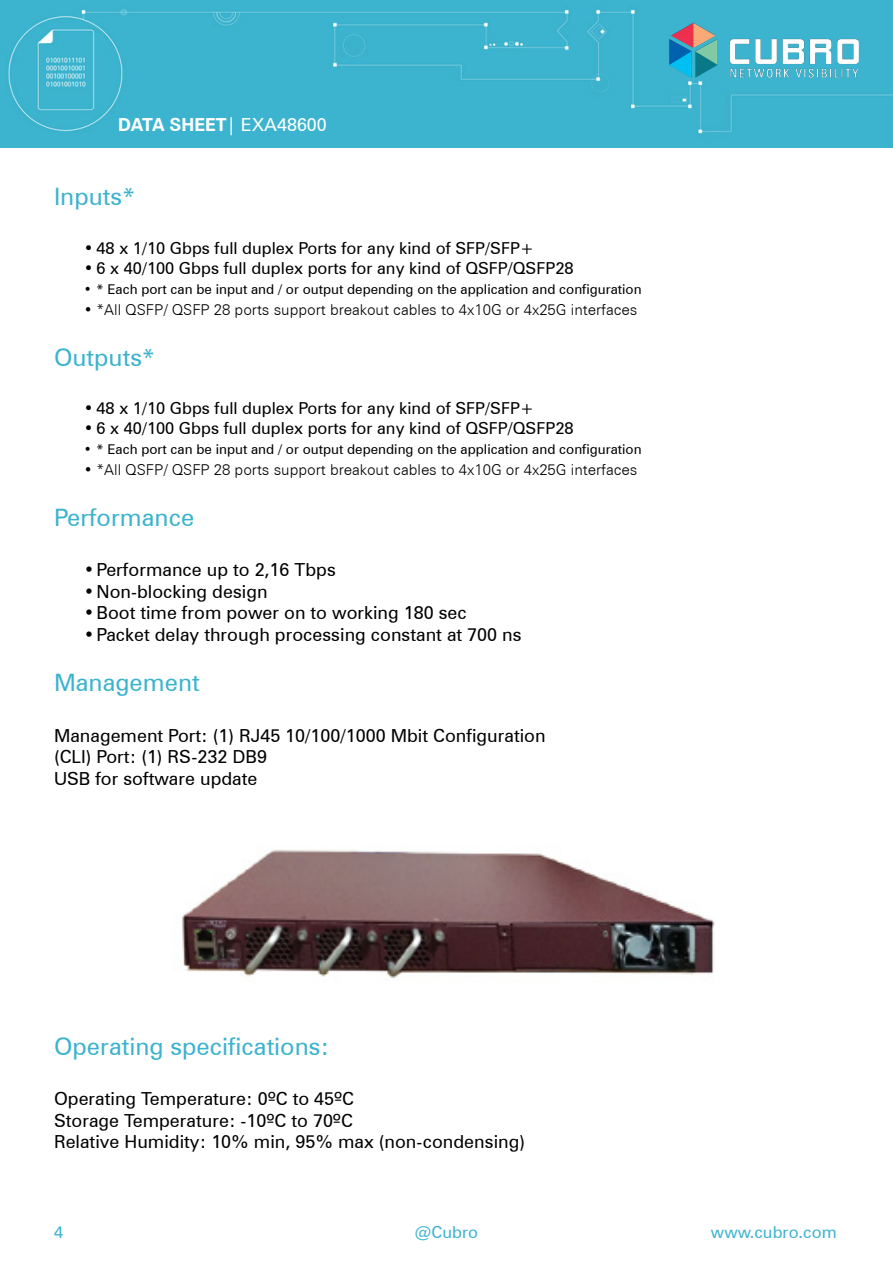
<style>
.page{position:relative;width:893px;height:1263px;background:#fff}
.page>*{position:absolute;margin:0;border:0;box-sizing:border-box;transform-origin:0 0}
.t1{font:24px "Zurich BT";color:#3cb3ce}
.t2{font:18px/21.6px "Zurich BT";color:#000}
.t3{font:700 18px "Zurich BT";color:#fff}
.t4{font:16.5px "Zurich BT";color:#000}
.t5{font:16.5px "Zurich BT";color:#3cb3ce}
.t6{font:300 15px "Zurich BT";color:#000}
.t7{font:13.5px "Zurich BT";color:#000}
.s1{font-weight:400}
</style>
<div class="page">
<div style="left:0;top:0;width:893px;height:147px;background:#3cb4cf"></div>
<img style="left:669px;top:17px;width:189px;height:65px">
<img style="left:182px;top:850px;width:533px;height:133px">
<p class="t3" style="left:118px;top:114px;width:210px">DATA SHEET<span class="s1">| EXA48600</span></p>
<h1 class="t1" style="left:54px;top:182px;width:82px">Inputs*</h1>
<p class="t4" style="left:84px;top:238px;width:451px">• 48 x 1/10 Gbps full duplex Ports for any kind of SFP/SFP+</p>
<p class="t4" style="left:84px;top:258px;width:491px">• 6 x 40/100 Gbps full duplex ports for any kind of QSFP/QSFP28</p>
<p class="t7" style="left:84px;top:281px;width:559px">• * Each port can be input and / or output depending on the application and configuration</p>
<p class="t6" style="left:84px;top:301px;width:555px">• *All QSFP/ QSFP 28 ports support breakout cables to 4x10G or 4x25G interfaces</p>
<h1 class="t1" style="left:54px;top:342px;width:102px">Outputs*</h1>
<p class="t4" style="left:84px;top:398px;width:451px">• 48 x 1/10 Gbps full duplex Ports for any kind of SFP/SFP+</p>
<p class="t4" style="left:84px;top:418px;width:491px">• 6 x 40/100 Gbps full duplex ports for any kind of QSFP/QSFP28</p>
<p class="t7" style="left:84px;top:441px;width:559px">• * Each port can be input and / or output depending on the application and configuration</p>
<p class="t6" style="left:84px;top:461px;width:555px">• *All QSFP/ QSFP 28 ports support breakout cables to 4x10G or 4x25G interfaces</p>
<h1 class="t1" style="left:54px;top:503px;width:142px">Performance</h1>
<p class="t2" style="left:84px;top:559px;width:254px">•Performance up to 2,16 Tbps</p>
<p class="t2" style="left:84px;top:580px;width:185px">•Non-blocking design</p>
<p class="t2" style="left:84px;top:602px;width:384px">•Boot time from power on to working 180 sec</p>
<p class="t2" style="left:84px;top:624px;width:439px">•Packet delay through processing constant at 700 ns</p>
<h1 class="t1" style="left:54px;top:668px;width:147px">Management</h1>
<p class="t2" style="left:54px;top:724px;width:493px">Management Port: (1) RJ45 10/100/1000 Mbit Configuration (CLI) Port: (1) RS-232 DB9<br>USB for software update</p>
<h1 class="t1" style="left:54px;top:1031px;width:277px">Operating specifications:</h1>
<p class="t2" style="left:54px;top:1088px;width:473px">Operating Temperature: 0ºC to 45ºC<br>Storage Temperature: -10ºC to 70ºC<br>Relative Humidity: 10% min, 95% max (non-condensing)</p>
<p class="t5" style="left:54px;top:1222px;width:11px">4</p>
<p class="t5" style="left:415px;top:1222px;width:65px">@Cubro</p>
<p class="t5" style="left:711px;top:1222px;width:127px">www.cubro.com</p>
</div>
